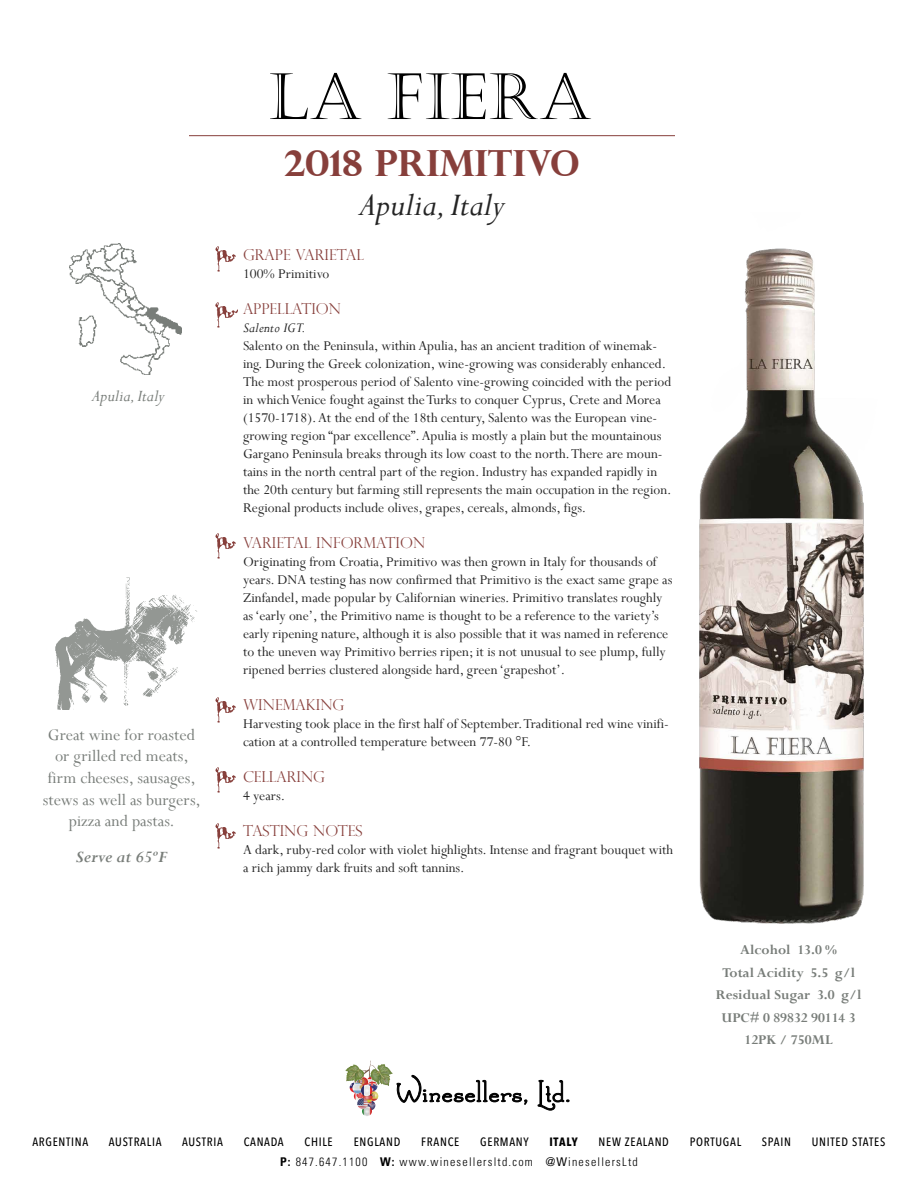
<style>
.page{position:relative;width:918px;height:1188px;background:#fff}
.page>*{position:absolute;margin:0;border:0;box-sizing:border-box;transform-origin:0 0}
.t1{font:700 36px "Perpetua Titling";color:#873f3b}
.t2{font:italic 36px "Perpetua";color:#242424}
.t3{font:18px/21.6px "Perpetua";color:#787d79;text-align:center}
.t4{font:italic 18px "Perpetua";color:#787d79}
.t5{font:italic 700 18px "Perpetua";color:#787d79}
.t6{font:15px/18px "Perpetua";color:#242424}
.t7{font:700 15px/22.5px "Perpetua";color:#787d79;text-align:center}
.t8{font:300 15px "Perpetua Titling";color:#873f3b}
.t9{font:italic 15px "Perpetua";letter-spacing:.01em;color:#242424}
.t10{font:500 12px "Avenir Next Condensed";letter-spacing:.06em;color:#000}
.t11{font:300 condensed 12px "Univers LT Std";letter-spacing:.1em;color:#000}
.t12{font:700 12px "Avenir Next Condensed";letter-spacing:.05em;color:#000}
.s1{font-weight:700}
.s2{font-weight:400}
</style>
<div class="page">
<svg style="left:270px;top:73px;width:92px;height:46px"></svg>
<svg style="left:388px;top:73px;width:203px;height:46px"></svg>
<img style="left:55px;top:578px;width:142px;height:131px">
<img style="left:699px;top:248px;width:165px;height:676px">
<hr style="left:189px;top:135px;width:486px;height:1px;background:#873f3b">
<img style="left:69px;top:243px;width:112px;height:132px">
<img style="left:215px;top:246px;width:21px;height:26px">
<img style="left:215px;top:302px;width:22px;height:26px">
<img style="left:215px;top:533px;width:21px;height:26px">
<img style="left:215px;top:697px;width:21px;height:26px">
<img style="left:215px;top:767px;width:21px;height:26px">
<img style="left:215px;top:823px;width:21px;height:26px">
<img style="left:345px;top:1060px;width:48px;height:56px">
<svg style="left:396px;top:1075px;width:132px;height:30px"></svg>
<svg style="left:537px;top:1080px;width:32px;height:31px"></svg>
<p class="t4" style="left:92px;top:385px;width:74px">Apulia, Italy</p>
<p class="t3" style="left:43px;top:724px;width:160px">Great wine for roasted or grilled red meats, firm cheeses, sausages, stews as well as burgers, pizza and pastas.</p>
<p class="t5" style="left:76px;top:846px;width:93px">Serve at 65ºF</p>
<h1 class="t1" style="left:284px;top:141px;width:297px">2018 PRIMITIVO</h1>
<h1 class="t2" style="left:359px;top:182px;width:147px">Apulia, Italy</h1>
<p class="t8" style="left:243px;top:246px;width:122px">GRAPE VARIETAL</p>
<p class="t6" style="left:243px;top:265px;width:88px">100% Primitivo</p>
<p class="t8" style="left:243px;top:300px;width:100px">APPELLATION</p>
<p class="t9" style="left:243px;top:318px;width:64px">Salento IGT.</p>
<p class="t6" style="left:243px;top:337px;width:430px">Salento on the Peninsula, within Apulia, has an ancient tradition of winemak&shy;ing. During the Greek colonization, wine-growing was considerably enhanced.<br>The most prosperous period of Salento vine-growing coincided with the period in which Venice fought against the Turks to conquer Cyprus, Crete and Morea (1570-1718). At the end of the 18th century, Salento was the European vine&shy;growing region “par excellence”. Apulia is mostly a plain but the mountainous Gargano Peninsula breaks through its low coast to the north. There are moun&shy;tains in the north central part of the region. Industry has expanded rapidly in the 20th century but farming still represents the main occupation in the region.<br>Regional products include olives, grapes, cereals, almonds, figs.</p>
<p class="t8" style="left:243px;top:534px;width:184px">VARIETAL INFORMATION</p>
<p class="t6" style="left:243px;top:553px;width:431px">Originating from Croatia, Primitivo was then grown in Italy for thousands of years. DNA testing has now confirmed that Primitivo is the exact same grape as Zinfandel, made popular by Californian wineries. Primitivo translates roughly as ‘early one’, the Primitivo name is thought to be a reference to the variety’s early ripening nature, although it is also possible that it was named in reference to the uneven way Primitivo berries ripen; it is not unusual to see plump, fully ripened berries clustered alongside hard, green ‘grapeshot’.</p>
<p class="t8" style="left:243px;top:696px;width:103px">WINEMAKING</p>
<p class="t6" style="left:243px;top:715px;width:427px">Harvesting took place in the first half of September. Traditional red wine vinifi&shy;cation at a controlled temperature between 77-80 °F.</p>
<p class="t8" style="left:243px;top:768px;width:84px">CELLARING</p>
<p class="t6" style="left:243px;top:787px;width:44px">4 years.</p>
<p class="t8" style="left:243px;top:822px;width:121px">TASTING NOTES</p>
<p class="t6" style="left:243px;top:841px;width:432px">A dark, ruby-red color with violet highlights. Intense and fragrant bouquet with a rich jammy dark fruits and soft tannins.</p>
<p class="t7" style="left:716px;top:939px;width:147px">Alcohol 13.0 %<br>Total Acidity 5.5 g/l<br>Residual Sugar 3.0 g/l<br>UPC# 0 89832 90114 3<br>12PK / 750ML</p>
<p class="t10" style="left:32px;top:1135px;width:57px">ARGENTINA</p>
<p class="t10" style="left:109px;top:1135px;width:54px">AUSTRALIA</p>
<p class="t10" style="left:182px;top:1135px;width:42px">AUSTRIA</p>
<p class="t10" style="left:244px;top:1135px;width:42px">CANADA</p>
<p class="t10" style="left:305px;top:1135px;width:30px">CHILE</p>
<p class="t10" style="left:354px;top:1135px;width:48px">ENGLAND</p>
<p class="t10" style="left:421px;top:1135px;width:40px">FRANCE</p>
<p class="t10" style="left:480px;top:1135px;width:50px">GERMANY</p>
<p class="t12" style="left:549px;top:1134px;width:30px">ITALY</p>
<p class="t10" style="left:599px;top:1135px;width:72px">NEW ZEALAND</p>
<p class="t10" style="left:690px;top:1135px;width:53px">PORTUGAL</p>
<p class="t10" style="left:762px;top:1135px;width:31px">SPAIN</p>
<p class="t10" style="left:812px;top:1135px;width:75px">UNITED STATES</p>
<p class="t11" style="left:280px;top:1154px;width:359px"><span class="s1">P:</span> 847.647.1100 <span class="s1">W:</span> www.winesellersltd.com <span class="s2">@W</span>inesellersLtd</p>
</div>
